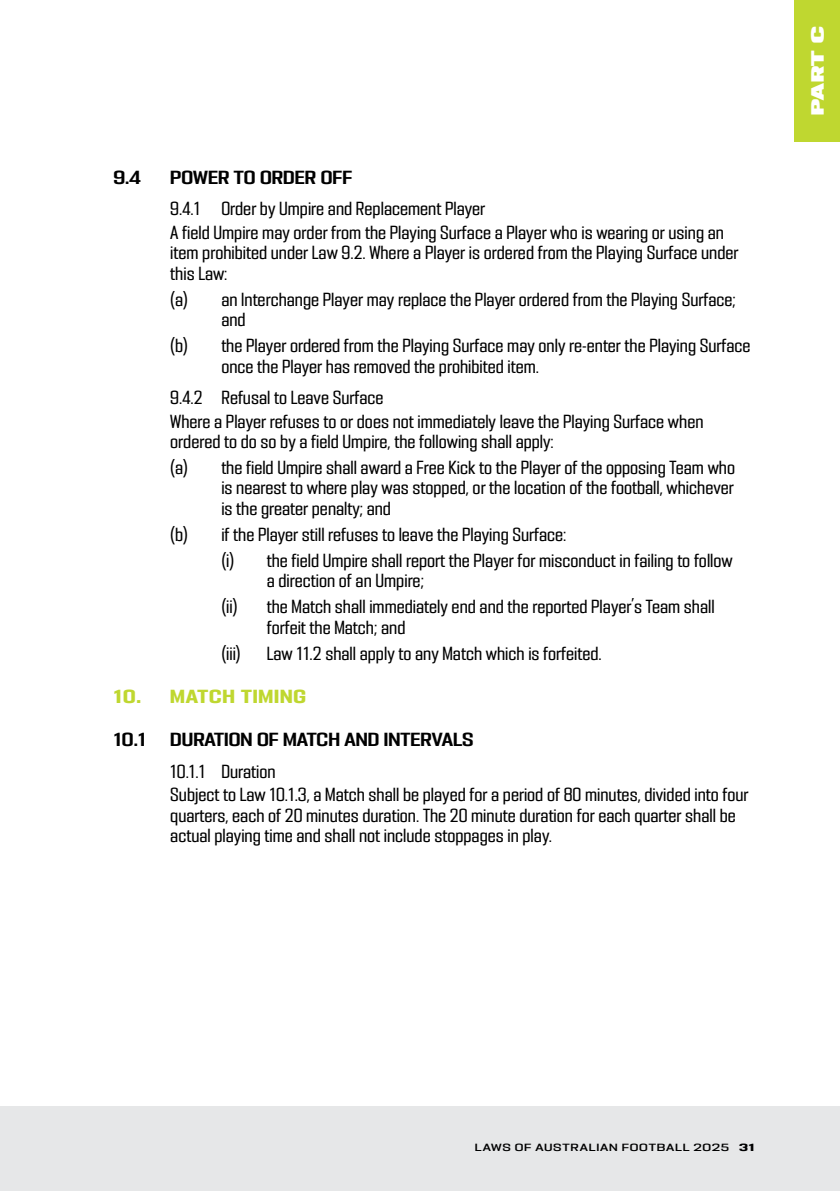
<style>
.page{position:relative;width:840px;height:1191px;background:#fff}
.page>*{position:absolute;margin:0;border:0;box-sizing:border-box;transform-origin:0 0}
.t1{font:17px/20.4px "PODIUM Sharp 4.7";color:#000}
.t2{font:17px "PODIUM Sharp 5.9";color:#000}
.t3{font:17px "PODIUM Sharp 5.10";letter-spacing:.05em;color:#bfd730}
.t4{font:16px "PODIUM Sharp 7.12";color:#fff}
.t5{font:9.4px "PODIUM Sharp 7.8";letter-spacing:.085em;color:#000}
.s1{font-family:"PODIUM Sharp 7.10"}
</style>
<div class="page">
<div style="left:0;top:1106px;width:839px;height:85px;background:#e6e7e8"></div>
<div style="left:794px;top:0;width:45px;height:141px;background:#bfd730"></div>
<p class="t2" style="left:113px;top:166px;width:29px">9.4</p>
<p class="t2" style="left:170px;top:166px;width:183px">POWER TO ORDER OFF</p>
<p class="t1" style="left:170px;top:197px;width:555px;line-height:23.2px">9.4.1 Order by Umpire and Replacement Player<br>A field Umpire may order from the Playing Surface a Player who is wearing or using an</p>
<p class="t1" style="left:170px;top:242px;width:569px">item prohibited under Law 9.2. Where a Player is ordered from the Playing Surface under this Law:</p>
<p class="t1" style="left:221px;top:289px;width:515px;text-indent:-51px">(a) an Interchange Player may replace the Player ordered from the Playing Surface; and</p>
<p class="t1" style="left:221px;top:335px;width:530px;text-indent:-51px">(b) the Player ordered from the Playing Surface may only re-enter the Playing Surface once the Player has removed the prohibited item.</p>
<p class="t1" style="left:170px;top:386px;width:534px;line-height:23.2px">9.4.2 Refusal to Leave Surface<br>Where a Player refuses to or does not immediately leave the Playing Surface when</p>
<p class="t1" style="left:170px;top:428px;width:566px;line-height:26px">ordered to do so by a field Umpire, the following shall apply:<br>(a) the field Umpire shall award a Free Kick to the Player of the opposing Team who</p>
<p class="t1" style="left:221px;top:477px;width:514px">is nearest to where play was stopped, or the location of the football, whichever is the greater penalty; and</p>
<p class="t1" style="left:221px;top:521px;width:512px;line-height:26px;text-indent:-51px">(b) if the Player still refuses to leave the Playing Surface:<br>(i) the field Umpire shall report the Player for misconduct in failing to follow</p>
<p class="t1" style="left:221px;top:568px;width:494px;line-height:26px;text-indent:45px">a direction of an Umpire;<br>(ii) the Match shall immediately end and the reported Player’s Team shall</p>
<p class="t1" style="left:266px;top:617px;width:140px">forfeit the Match; and</p>
<p class="t1" style="left:221px;top:643px;width:21px">(iii)</p>
<p class="t1" style="left:266px;top:643px;width:336px">Law 11.2 shall apply to any Match which is forfeited.</p>
<p class="t3" style="left:113px;top:685px;width:194px">10. MATCH TIMING</p>
<p class="t2" style="left:113px;top:728px;width:34px">10.1</p>
<p class="t2" style="left:170px;top:728px;width:305px">DURATION OF MATCH AND INTERVALS</p>
<p class="t1" style="left:170px;top:759px;width:579px;line-height:23.2px">10.1.1 Duration<br>Subject to Law 10.1.3, a Match shall be played for a period of 80 minutes, divided into four</p>
<p class="t1" style="left:170px;top:804px;width:566px">quarters, each of 20 minutes duration. The 20 minute duration for each quarter shall be actual playing time and shall not include stoppages in play.</p>
<p class="t4" style="left:806px;top:115px;width:90px;rotate:-90deg">PART C</p>
<p class="t5" style="left:474px;top:1141px;width:281px">LAWS OF AUSTRALIAN FOOTBALL 2025 <span class="s1">31</span></p>
</div>
